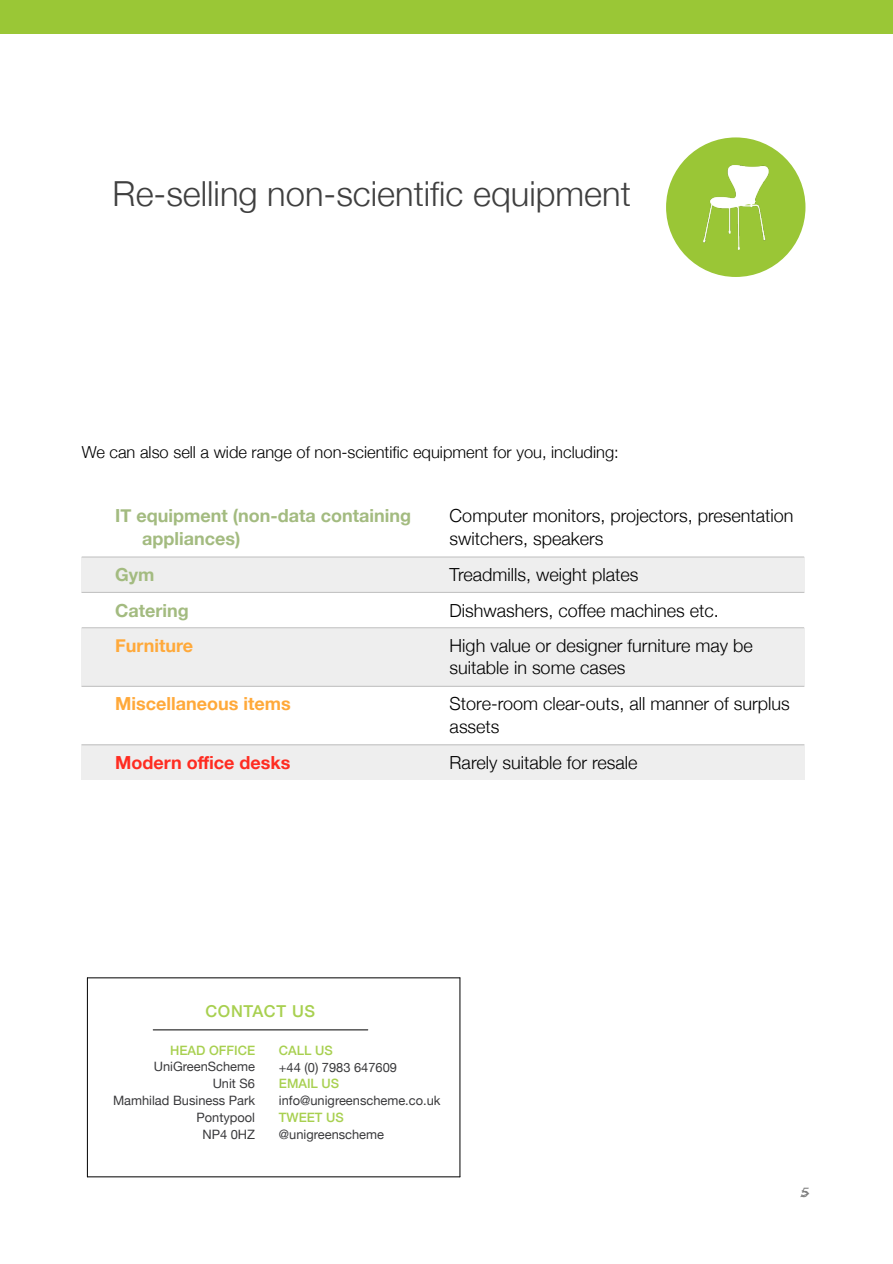
<style>
.page{position:relative;width:893px;height:1264px;background:#fff}
.page>*{position:absolute;margin:0;border:0;box-sizing:border-box;transform-origin:0 0}
.t1{font:300 34.5px "Helvetica Neue";color:#3f3f3f}
.t2{font:300 18px/22.5px "Helvetica Neue";color:#000}
.t3{font:700 18px/22.5px "Helvetica Neue";color:#a3bb80}
.t4{font:700 18px "Helvetica Neue";color:#ffa93a}
.t5{font:700 18px "Helvetica Neue";color:#ff2c21}
.t6{font:300 16.5px "Helvetica Neue";color:#000}
.t7{font:500 16.35px "Helvetica Neue";letter-spacing:.04em;color:#a8d050}
.t8{font:italic 13.5px "Helvetica";color:#7f7f7f}
.t9{font:12.9px/16.8px "Helvetica Neue";color:#3a3a3c;text-align:right}
.t10{font:500 12.9px "Helvetica Neue";color:#a8d050}
</style>
<div class="page">
<div style="left:666px;top:137px;width:139px;height:140px;background:#9ac636;border-radius:50%"></div>
<img style="left:704px;top:165px;width:64px;height:84px">
<div style="left:0;top:0;width:893px;height:34px;background:#9ac736"></div>
<div style="left:82px;top:557px;width:361px;height:35px;background:#eee"></div>
<div style="left:443px;top:557px;width:361px;height:35px;background:#eee"></div>
<div style="left:82px;top:627px;width:361px;height:59px;background:#eee"></div>
<div style="left:443px;top:627px;width:361px;height:59px;background:#eee"></div>
<div style="left:82px;top:744px;width:361px;height:35px;background:#eee"></div>
<div style="left:443px;top:744px;width:361px;height:35px;background:#eee"></div>
<hr style="left:82px;top:556px;width:722px;height:1px;background:#bfbfbf">
<hr style="left:82px;top:592px;width:722px;height:1px;background:#bfbfbf">
<hr style="left:82px;top:627px;width:722px;height:1px;background:#bfbfbf">
<hr style="left:82px;top:686px;width:722px;height:1px;background:#bfbfbf">
<hr style="left:82px;top:744px;width:722px;height:1px;background:#bfbfbf">
<hr style="left:87px;top:977px;width:373px;height:1px;background:#000">
<hr style="left:87px;top:1176px;width:373px;height:1px;background:#000">
<hr style="left:460px;top:977px;width:1px;height:199px;background:#000">
<hr style="left:87px;top:977px;width:1px;height:199px;background:#000">
<hr style="left:153px;top:1029px;width:215px;height:1px;background:#000">
<h1 class="t1" style="left:113px;top:172px;width:520px">Re-selling non-scientific equipment</h1>
<p class="t6" style="left:82px;top:442px;width:539px">We can also sell a wide range of non-scientific equipment for you, including:</p>
<p class="t3" style="left:142px;top:504px;width:270px;text-indent:-27px">IT equipment (non-data containing appliances)</p>
<p class="t2" style="left:450px;top:504px;width:345px">Computer monitors, projectors, presentation switchers, speakers</p>
<p class="t3" style="left:115px;top:563px;width:41px">Gym</p>
<p class="t2" style="left:450px;top:563px;width:190px">Treadmills, weight plates</p>
<p class="t3" style="left:115px;top:599px;width:75px">Catering</p>
<p class="t2" style="left:450px;top:599px;width:271px">Dishwashers, coffee machines etc.</p>
<p class="t4" style="left:115px;top:634px;width:80px">Furniture</p>
<p class="t2" style="left:450px;top:633px;width:305px">High value or designer furniture may be suitable in some cases</p>
<p class="t4" style="left:115px;top:692px;width:177px">Miscellaneous items</p>
<p class="t2" style="left:450px;top:692px;width:342px">Store-room clear-outs, all manner of surplus assets</p>
<p class="t5" style="left:115px;top:751px;width:177px">Modern office desks</p>
<p class="t2" style="left:450px;top:750px;width:189px">Rarely suitable for resale</p>
<p class="t7" style="left:205px;top:1001px;width:111px">CONTACT US</p>
<p class="t10" style="left:170px;top:1041px;width:86px">HEAD OFFICE</p>
<p class="t9" style="left:113px;top:1057px;width:144px">UniGreenScheme<br>Unit S6<br>Mamhilad Business Park<br>Pontypool<br>NP4 0HZ</p>
<p class="t10" style="left:279px;top:1042px;width:55px">CALL US</p>
<p class="t9" style="left:279px;top:1058px;width:120px">+44 (0) 7983 647609</p>
<p class="t10" style="left:279px;top:1075px;width:62px">EMAIL US</p>
<p class="t9" style="left:279px;top:1091px;width:163px">info@unigreenscheme.co.uk</p>
<p class="t10" style="left:279px;top:1109px;width:66px">TWEET US</p>
<p class="t9" style="left:279px;top:1125px;width:107px">@unigreenscheme</p>
<p class="t8" style="left:800px;top:1186px;width:9px">5&gt;</p>
</div>
